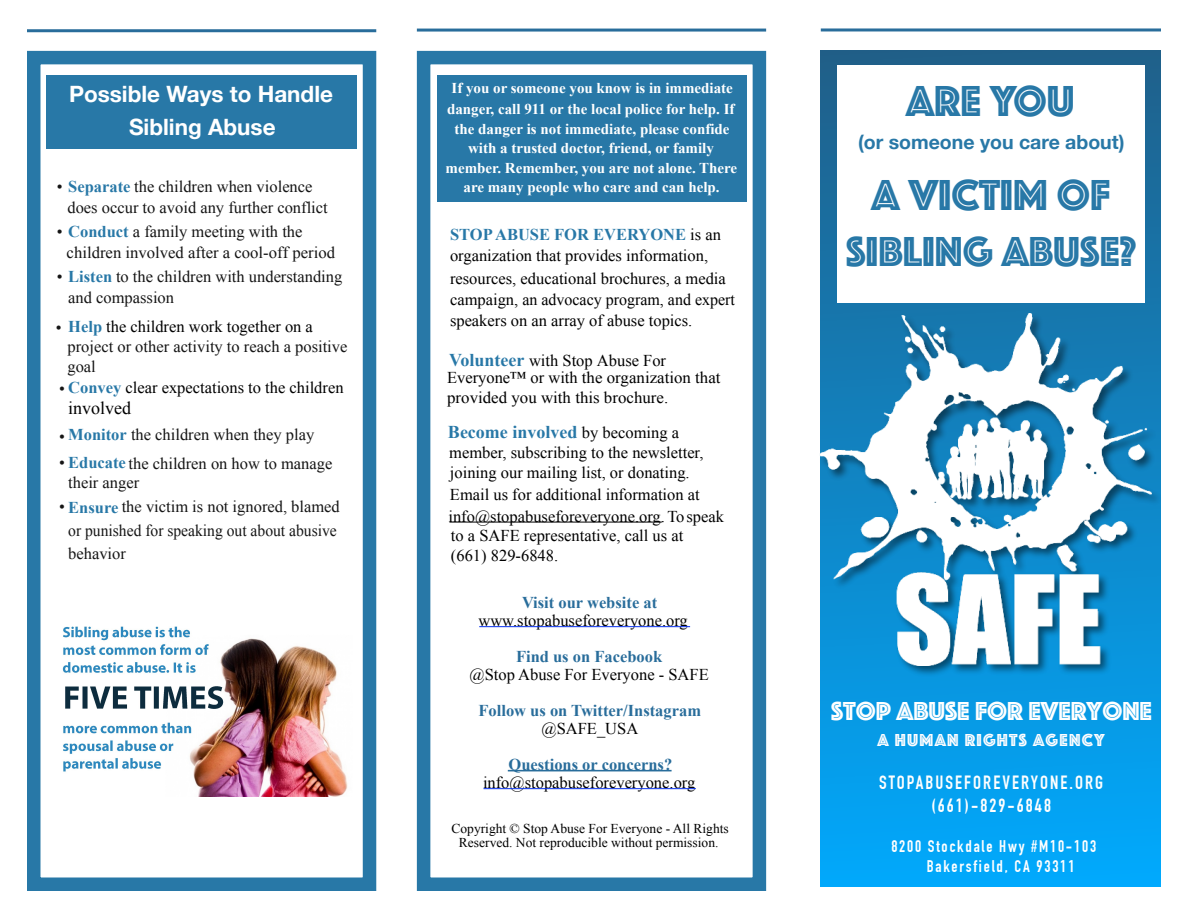
<style>
.page{position:relative;width:1188px;height:918px;background:#fff}
.page>*{position:absolute;margin:0;border:0;box-sizing:border-box;transform-origin:0 0}
.t1{font:45px "Phosphate Inline";color:#2878a7}
.t2{font:43.5px "Phosphate Inline";color:#2878a7}
.t3{font:27px "Phosphate Inline";color:#fff}
.t4{font:700 22.5px/33px "Helvetica Neue";color:#fff;text-align:center}
.t5{font:700 19.5px "Helvetica Neue";color:#2878a7}
.t6{font:700 18.75px/22.5px "DIN Condensed";letter-spacing:.11em;color:#fff;text-align:center}
.t7{font:700 18px "Times New Roman";color:#2878a7}
.t8{font:18px "Phosphate Inline";letter-spacing:.07em;color:#fefdff}
.t9{font:18px "Times New Roman";color:#000}
.t10{font:16.5px/18px "Times New Roman";color:#000}
.t11{font:16.5px/21px "Times New Roman";color:#151515}
.t12{font:700 16.5px/19.5px "DIN Condensed";letter-spacing:.11em;color:#fff}
.t13{font:700 16.5px/18px "Times New Roman";color:#296d9b;text-align:center}
.t14{font:700 15px/19.5px "Times New Roman";color:#fff;text-align:center}
.t15{font:13.5px/15px "Times New Roman";color:#000;text-align:center}
.s1{font-weight:700;color:#2878a7}
.s2{color:#000}
.s3{color:#151515}
.s4{font-weight:700;font-size:18px;color:#2878a7}
.s5{font-weight:400;font-size:16.5px;color:#000}
.s6{font-weight:700;color:#296d9b}
.s7{font-weight:400;color:#000}
</style>
<div class="page">
<hr style="left:479px;top:626px;width:211px;height:1px;background:#042eee">
<hr style="left:508px;top:770px;width:164px;height:1px;background:#296d9b">
<hr style="left:484px;top:788px;width:212px;height:1px;background:#042eee">
<div style="left:821px;top:50px;width:340px;height:837px;background:#04a2f2"></div>
<img style="left:820px;top:28px;width:341px;height:694px">
<img style="left:820px;top:314px;width:332px;height:352px">
<hr style="left:27px;top:29px;width:349px;height:3px;background:#296d9b">
<hr style="left:417px;top:29px;width:349px;height:3px;background:#296d9b">
<hr style="left:821px;top:28px;width:340px;height:3px;background:#296d9b">
<div style="left:837px;top:65px;width:308px;height:238px;background:#fff"></div>
<div style="left:27px;top:51px;width:349px;height:840px;border:14px solid #2878a7"></div>
<div style="left:46px;top:75px;width:311px;height:74px;background:#2878a7"></div>
<div style="left:417px;top:51px;width:349px;height:840px;border:14px solid #2878a7"></div>
<div style="left:437px;top:75px;width:309px;height:127px;background:#2878a7"></div>
<hr style="left:449px;top:522px;width:213px;height:1px;background:#000">
<img style="left:62px;top:626px;width:286px;height:170px">
<p class="t4" style="left:69px;top:78px;width:266px">Possible Ways to Handle<br>Sibling Abuse</p>
<p class="t14" style="left:447px;top:77px;width:289px;line-height:21px">If you or someone you know is in immediate danger, call 911 or the local police for help. If</p>
<p class="t14" style="left:446px;top:118px;width:293px">the danger is not immediate, please confide with a trusted doctor, friend, or family member. Remember, you are not alone. There are many people who care and can help.</p>
<p class="t11" style="left:67px;top:176px;width:262px;text-indent:-11px">• <span class="s1">Separate</span> the children when violence does occur to avoid any further conflict</p>
<p class="t11" style="left:67px;top:221px;width:270px;text-indent:-10px">• <span class="s1">Conduct</span> a family meeting with the children involved after a cool-off period</p>
<p class="t11" style="left:68px;top:266px;width:276px;text-indent:-12px">• <span class="s1">Listen</span> to the children with understanding and compassion</p>
<p class="t11" style="left:67px;top:316px;width:281px;line-height:20px;text-indent:-12px">• <span class="s1">Help</span> <span class="s2">the children work together on a </span>project or other activity to reach a positive goal</p>
<p class="t10" style="left:59px;top:378px;width:286px"><span class="s3">•</span> <span class="s1">Convey</span> clear expectations to the children</p>
<p class="t11" style="left:59px;top:424px;width:257px">• <span class="s1">Monitor</span> the children when they play</p>
<p class="t11" style="left:68px;top:454px;width:266px;line-height:19px;text-indent:-9px">• <span class="s1">Educate</span> the children on how to manage their anger</p>
<p class="t11" style="left:68px;top:495px;width:273px;line-height:23.2px;text-indent:-9px">• <span class="s1">Ensure</span> the victim is not ignored, blamed or punished for speaking out about abusive behavior</p>
<p class="t10" style="left:450px;top:224px;width:272px;line-height:21px"><span class="s1">STOP ABUSE FOR EVERYONE</span> is an organization that provides information,</p>
<p class="t10" style="left:450px;top:267px;width:287px;line-height:21px">resources, educational brochures, a media campaign, an advocacy program, and expert speakers on an array of abuse topics.</p>
<p class="t10" style="left:449px;top:351px;width:219px"><span class="s4">Volunteer</span> with Stop Abuse For</p>
<p class="t10" style="left:447px;top:367px;width:275px;line-height:19.8px">Everyone™ or with the organization that provided you with this brochure.</p>
<p class="t9" style="left:68px;top:396px;width:64px">involved</p>
<p class="t7" style="left:448px;top:419px;width:233px">Become involved <span class="s5">by becoming a</span></p>
<p class="t10" style="left:449px;top:442px;width:256px;line-height:20px">member, subscribing to the newsletter, joining our mailing list, or donating.</p>
<p class="t10" style="left:448px;top:484px;width:277px;line-height:21.3px">Email us for additional information at info@stopabuseforeveryone.org. To speak</p>
<p class="t10" style="left:451px;top:525px;width:234px;line-height:20px">to a SAFE representative, call us at (661) 829-6848.</p>
<p class="t10" style="left:479px;top:593px;width:211px;text-indent:43px"><span class="s6">Visit our website at </span>www.stopabuseforeveryone.org</p>
<p class="t10" style="left:470px;top:647px;width:241px;text-align:center"><span class="s6">Find us on Facebook<br></span>@Stop Abuse For Everyone - SAFE</p>
<p class="t13" style="left:479px;top:701px;width:224px">Follow us on Twitter/Instagram <span class="s7">@SAFE_USA</span></p>
<p class="t10" style="left:483px;top:755px;width:214px;text-align:center"><span class="s6">Questions or concerns? </span>info@stopabuseforeveryone.org</p>
<p class="t15" style="left:452px;top:820px;width:279px">Copyright © Stop Abuse For Everyone - All Rights<br>Reserved. Not reproducible without permission.</p>
<p class="t1" style="left:906px;top:68px;width:170px">ARE YOU</p>
<p class="t5" style="left:858px;top:126px;width:268px">(or someone you care about)</p>
<p class="t1" style="left:872px;top:163px;width:240px">A VICTIM OF</p>
<p class="t2" style="left:846px;top:220px;width:292px">SIBLING ABUSE?</p>
<p class="t3" style="left:831px;top:692px;width:323px">STOP ABUSE FOR EVERYONE</p>
<p class="t8" style="left:878px;top:727px;width:229px">A HUMAN RIGHTS AGENCY</p>
<p class="t6" style="left:879px;top:771px;width:226px">STOPABUSEFOREVERYONE.ORG (661)-829-6848</p>
<p class="t12" style="left:927px;top:837px;width:171px;text-indent:-35px">8200 Stockdale Hwy #M10-103<br>Bakersfield, CA 93311</p>
</div>
